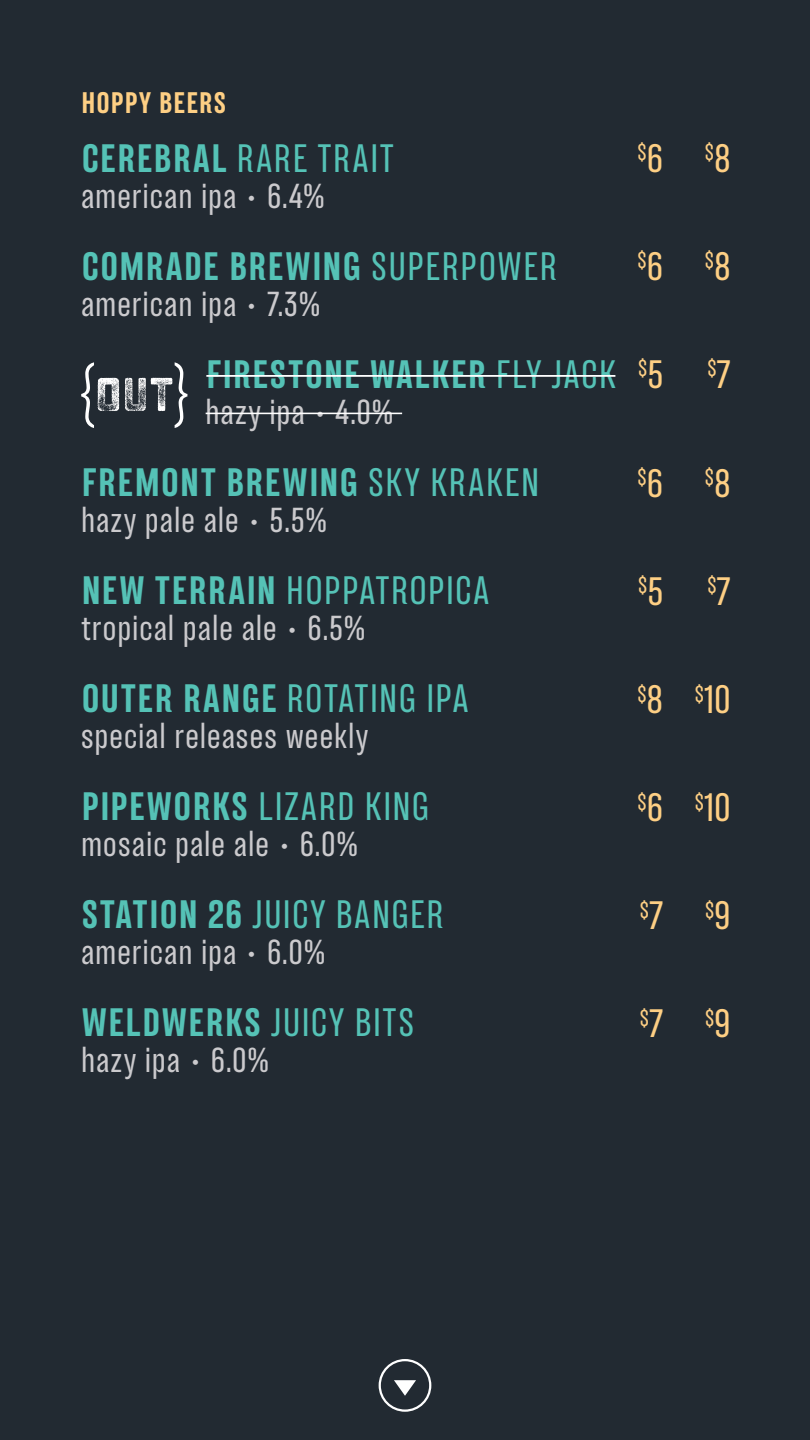
<style>
.page{position:relative;width:810px;height:1440px;background:#222a32}
.page>*{position:absolute;margin:0;border:0;box-sizing:border-box;transform-origin:0 0}
.t1{font:300 61.65px "TT Backwards Sans";color:#fff}
.t2{font:36px "TT Backwards Sans";letter-spacing:.04em;color:#55c2b6}
.t3{font:700 36px "TT Backwards Sans";letter-spacing:.045em;color:#55c2b6}
.t4{font:36px "TT Backwards Sans";color:#fecf84}
.t5{font:31.5px "TT Backwards Sans";letter-spacing:.025em;color:#cbcacd}
.t6{font:700 27px "TT Backwards Sans";letter-spacing:.045em;color:#fecf84}
.t7{font:20.93px "TT Backwards Sans";color:#fecf84}
.s1{font-weight:700}
.s2{font-weight:400}
.s3{font-size:36px}
</style>
<div class="page">
<hr style="left:206px;top:375px;width:409px;height:2px;background:#fff">
<hr style="left:206px;top:413px;width:196px;height:1px;background:#fff">
<div style="left:379px;top:1359px;width:52px;height:53px;border:2px solid #fff;border-radius:50%"></div>
<svg style="left:394px;top:1380px;width:22px;height:16px"></svg>
<svg style="left:98px;top:377px;width:75px;height:34px"></svg>
<p class="t6" style="left:82px;top:86px;width:146px">HOPPY BEERS</p>
<p class="t2" style="left:82px;top:135px;width:313px"><span class="s1">CEREBRAL</span> RARE TRAIT</p>
<p class="t5" style="left:81px;top:176px;width:245px">american ipa • 6.4%</p>
<p class="t3" style="left:82px;top:243px;width:477px">COMRADE BREWING <span class="s2">SUPERPOWER</span></p>
<p class="t5" style="left:81px;top:284px;width:241px">american ipa • 7.3%</p>
<p class="t3" style="left:206px;top:351px;width:411px">FIRESTONE WALKER <span class="s2">FLY JACK</span></p>
<p class="t5" style="left:206px;top:392px;width:189px">hazy ipa • 4.0%</p>
<p class="t3" style="left:82px;top:459px;width:459px">FREMONT BREWING <span class="s2">SKY KRAKEN</span></p>
<p class="t5" style="left:81px;top:500px;width:247px">hazy pale ale • 5.5%</p>
<p class="t2" style="left:82px;top:567px;width:409px"><span class="s1">NEW TERRAIN</span> HOPPATROPICA</p>
<p class="t5" style="left:81px;top:608px;width:286px">tropical pale ale • 6.5%</p>
<p class="t2" style="left:82px;top:675px;width:388px"><span class="s1">OUTER RANGE</span> ROTATING IPA</p>
<p class="t5" style="left:81px;top:716px;width:289px">special releases weekly</p>
<p class="t2" style="left:82px;top:783px;width:349px"><span class="s1">PIPEWORKS</span> LIZARD KING</p>
<p class="t5" style="left:81px;top:824px;width:279px">mosaic pale ale • 6.0%</p>
<p class="t2" style="left:82px;top:891px;width:363px"><span class="s1">STATION 26</span> JUICY BANGER</p>
<p class="t5" style="left:81px;top:932px;width:246px">american ipa • 6.0%</p>
<p class="t3" style="left:82px;top:999px;width:334px">WELDWERKS <span class="s2">JUICY BITS</span></p>
<p class="t5" style="left:81px;top:1040px;width:190px">hazy ipa • 6.0%</p>
<p class="t1" style="left:78px;top:350px;width:19px">{</p>
<p class="t7" style="left:638px;top:139px;width:27px">$<span class="s3">6</span></p>
<p class="t7" style="left:638px;top:247px;width:27px">$<span class="s3">6</span></p>
<p class="t7" style="left:638px;top:355px;width:27px">$<span class="s3">5</span></p>
<p class="t7" style="left:638px;top:463px;width:27px">$<span class="s3">6</span></p>
<p class="t7" style="left:638px;top:571px;width:27px">$<span class="s3">5</span></p>
<p class="t7" style="left:637px;top:680px;width:27px">$<span class="s3">8</span></p>
<p class="t7" style="left:638px;top:788px;width:27px">$<span class="s3">6</span></p>
<p class="t7" style="left:640px;top:896px;width:25px">$<span class="s3">7</span></p>
<p class="t7" style="left:640px;top:1004px;width:25px">$<span class="s3">7</span></p>
<p class="t7" style="left:705px;top:139px;width:27px">$<span class="s3">8</span></p>
<p class="t7" style="left:705px;top:247px;width:27px">$<span class="s3">8</span></p>
<p class="t7" style="left:707px;top:355px;width:25px">$<span class="s3">7</span></p>
<p class="t7" style="left:705px;top:463px;width:27px">$<span class="s3">8</span></p>
<p class="t7" style="left:707px;top:571px;width:25px">$<span class="s3">7</span></p>
<p class="t4" style="left:695px;top:677px;width:37px"><sup>$</sup>10</p>
<p class="t4" style="left:695px;top:785px;width:37px"><sup>$</sup>10</p>
<p class="t7" style="left:705px;top:896px;width:27px">$<span class="s3">9</span></p>
<p class="t7" style="left:705px;top:1004px;width:27px">$<span class="s3">9</span></p>
</div>
